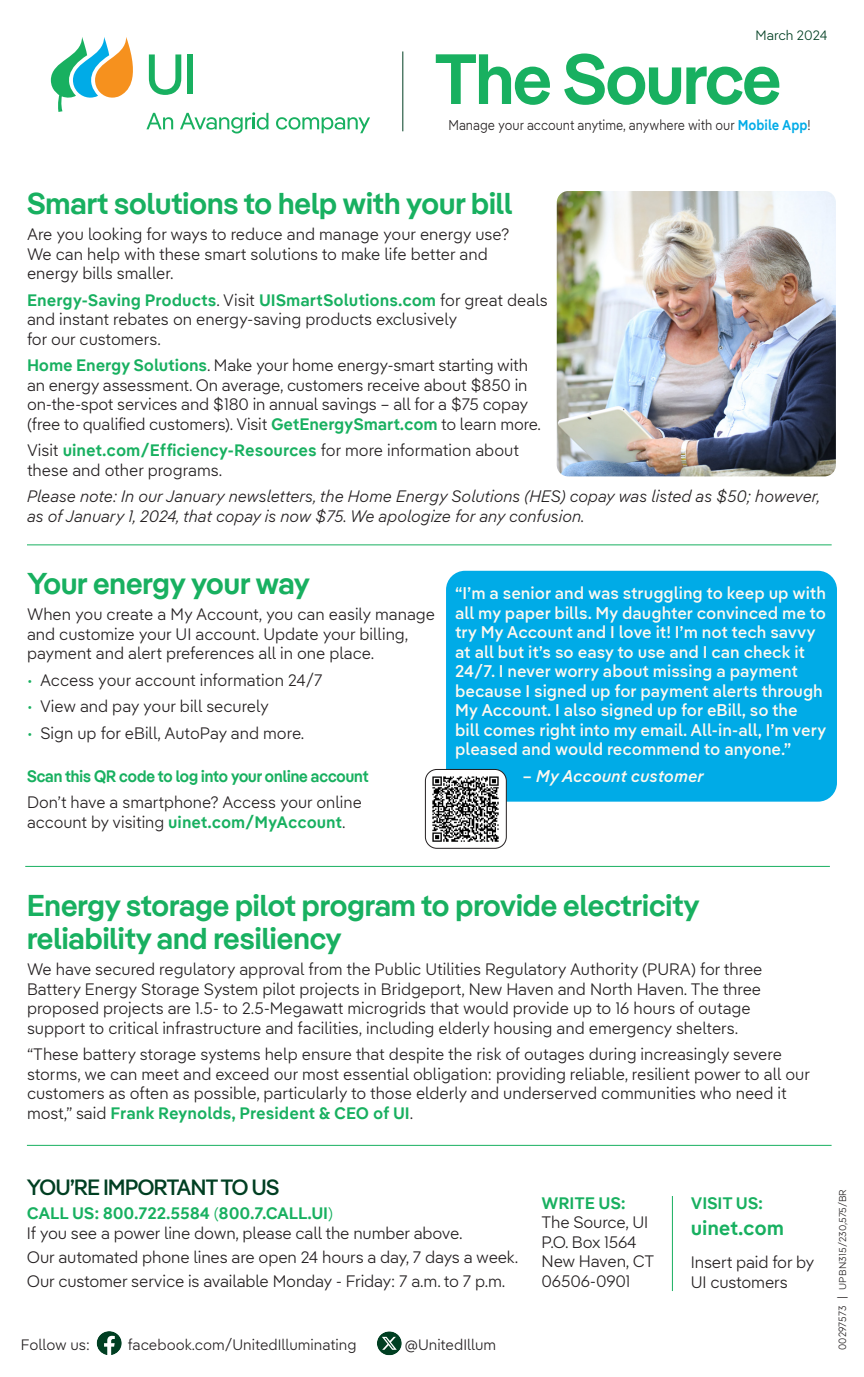
<style>
.page{position:relative;width:864px;height:1377px;background:#fff}
.page>*{position:absolute;margin:0;border:0;box-sizing:border-box;transform-origin:0 0}
.t1{font:700 70.95px "Iber Pangea Sm";letter-spacing:-.02em;color:#18b060}
.t2{font:700 30px/33px "Iber Pangea Sm";color:#18b060}
.t3{font:500 21.6px "Iber Pangea";letter-spacing:-.02em;color:#003f22}
.t4{font:700 19.95px "Iber Pangea Text Sm";letter-spacing:-.01em;color:#18b060}
.t5{font:700 16.65px "Iber Pangea Text Sm";letter-spacing:-.01em;color:#18b060}
.t6{font:300 16.5px/19.5px "Iber Pangea Text";color:#231f20}
.t7{font:500 16.5px/19.5px "Iber Pangea Text";color:#fef9f0}
.t8{font:700 16.5px "Iber Pangea Text Sm";color:#18b060}
.t9{font:italic 300 16.5px/19.5px "Iber Pangea Text";color:#231f20}
.t10{font:700 16.5px "Iber Pangea Sm";color:#18b060;scale:.95 1}
.t11{font:italic 500 16.5px "Iber Pangea Text";color:#fef9f0}
.t12{font:300 15px "Iber Pangea Text";color:#231f20}
.t13{font:300 14.1px "Iber Pangea Text";color:#231f20;scale:.9 1}
.t14{font:300 13.5px "Iber Pangea Text";color:#003f22}
.t15{font:300 9.9px "Iber Pangea Text";letter-spacing:.02em;color:#231f20}
.s1{font-family:"Iber Pangea Text Sm";font-weight:700;color:#00abe7}
.s2{font-family:"Iber Pangea Text";font-weight:300;color:#231f20}
.s3{font-family:"Iber Pangea Text Sm";font-weight:700;color:#18b060}
.s4{color:#18b060}
.s5{font-style:normal}
.s6{font-family:"Iber Pangea Text";font-weight:300}
.s7{font-size:10.5px}
.s8{font-size:11.55px}
</style>
<div class="page">
<hr style="left:403px;top:51px;width:1px;height:80px;background:#003f22">
<svg style="left:377px;top:1331px;width:25px;height:24px"></svg>
<svg style="left:97px;top:1331px;width:25px;height:24px"></svg>
<div style="left:446px;top:571px;width:391px;height:231px;background:#00abe7;border-radius:19px"></div>
<div style="left:425px;top:769px;width:81px;height:79px;background:#fff;border-radius:12px"></div>
<img style="left:432px;top:776px;width:67px;height:66px">
<div style="left:425px;top:769px;width:81px;height:79px;border:1px solid #231f20;border-radius:12px"></div>
<hr style="left:672px;top:1196px;width:1px;height:95px;background:#18b060">
<hr style="left:27px;top:1145px;width:805px;height:1px;background:#18b060">
<hr style="left:27px;top:544px;width:805px;height:1px;background:#18b060">
<hr style="left:25px;top:866px;width:805px;height:1px;background:#18b060">
<img style="left:557px;top:191px;width:279px;height:285px">
<svg style="left:51px;top:37px;width:217px;height:97px"></svg>
<svg style="left:276px;top:117px;width:94px;height:16px"></svg>
<p class="t14" style="left:756px;top:25px;width:73px">March 2024</p>
<h1 class="t1" style="left:435px;top:28px;width:348px">The Source</h1>
<p class="t13" style="left:448px;top:114px;width:404px">Manage your account anytime, anywhere with our <span class="s1">Mobile App</span>!</p>
<h2 class="t2" style="left:27px;top:186px;width:487px">Smart solutions to help with your bill</h2>
<p class="t6" style="left:27px;top:224px;width:484px">Are you looking for ways to reduce and manage your energy use?<br>We can help with these smart solutions to make life better and energy bills smaller.</p>
<p class="t8" style="left:27px;top:287px;width:522px">Energy-Saving Products<span class="s2">. Visit</span> UISmartSolutions.com <span class="s2">for great deals</span></p>
<p class="t6" style="left:27px;top:309px;width:432px">and instant rebates on energy-saving products exclusively for our customers.</p>
<p class="t6" style="left:27px;top:355px;width:516px"><span class="s3">Home Energy Solutions</span>. Make your home energy-smart starting with an energy assessment. On average, customers receive about $850 in on-the-spot services and $180 in annual savings – all for a $75 copay (free to qualified customers). Visit <span class="s3">GetEnergySmart.com</span> to learn more.</p>
<p class="t8" style="left:27px;top:438px;width:493px"><span class="s2">Visit</span> uinet.com/Efficiency-Resources <span class="s2">for more information about</span></p>
<p class="t6" style="left:27px;top:459px;width:197px">these and other programs.</p>
<p class="t9" style="left:27px;top:486px;width:795px">Please note: In our January newsletters, the Home Energy Solutions (HES) copay was listed as $50; however, as of January 1, 2024, that copay is now $75. We apologize for any confusion.</p>
<h2 class="t2" style="left:27px;top:566px;width:284px">Your energy your way</h2>
<p class="t6" style="left:27px;top:604px;width:410px">When you create a My Account, you can easily manage and customize your UI account. Update your billing, payment and alert preferences all in one place.</p>
<p class="t6" style="left:27px;top:670px;width:297px"><span class="s4">•</span> Access your account information 24/7</p>
<p class="t6" style="left:27px;top:696px;width:243px"><span class="s4">•</span> View and pay your bill securely</p>
<p class="t6" style="left:27px;top:723px;width:279px"><span class="s4">•</span> Sign up for eBill, AutoPay and more.</p>
<p class="t7" style="left:455px;top:583px;width:373px">“I’m a senior and was struggling to keep up with all my paper bills. My daughter convinced me to try My Account and I love it! I’m not tech savvy at all but it’s so easy to use and I can check it 24/7. I never worry about missing a payment because I signed up for payment alerts through My Account. I also signed up for eBill, so the bill comes right into my email. All-in-all, I’m very pleased and would recommend to anyone.”</p>
<p class="t10" style="left:27px;top:764px;width:361px">Scan this QR code to log into your online account</p>
<p class="t11" style="left:523px;top:763px;width:183px"><span class="s5">–</span> My Account customer</p>
<p class="t6" style="left:27px;top:792px;width:336px">Don’t have a smartphone? Access your online</p>
<p class="t8" style="left:27px;top:809px;width:320px"><span class="s2">account by visiting</span> uinet.com/MyAccount<span class="s2">.</span></p>
<h2 class="t2" style="left:27px;top:888px;width:674px">Energy storage pilot program to provide electricity reliability and resiliency</h2>
<p class="t6" style="left:27px;top:959px;width:737px">We have secured regulatory approval from the Public Utilities Regulatory Authority (PURA) for three Battery Energy Storage System pilot projects in Bridgeport, New Haven and North Haven. The three proposed projects are 1.5- to 2.5-Megawatt microgrids that would provide up to 16 hours of outage support to critical infrastructure and facilities, including elderly housing and emergency shelters.</p>
<p class="t6" style="left:27px;top:1044px;width:785px">“These battery storage systems help ensure that despite the risk of outages during increasingly severe storms, we can meet and exceed our most essential obligation: providing reliable, resilient power to all our customers as often as possible, particularly to those elderly and underserved communities who need it</p>
<p class="t8" style="left:27px;top:1100px;width:388px"><span class="s2">most,” said</span> Frank Reynolds, President &amp; CEO of UI<span class="s2">.</span></p>
<h3 class="t3" style="left:27px;top:1172px;width:254px">YOU’RE IMPORTANT TO US</h3>
<p class="t8" style="left:27px;top:1201px;width:308px">CALL US: 800.722.5584 <span class="s6">(</span>800.7.CALL.UI<span class="s6">)</span></p>
<p class="t6" style="left:27px;top:1220px;width:493px;line-height:24.3px">If you see a power line down, please call the number above.<br>Our automated phone lines are open 24 hours a day, 7 days a week.<br>Our customer service is available Monday - Friday: 7 a.m. to 7 p.m.</p>
<p class="t12" style="left:21px;top:1333px;width:71px">Follow us:</p>
<p class="t12" style="left:128px;top:1333px;width:230px">facebook.com/UnitedIlluminating</p>
<p class="t12" style="left:405px;top:1333px;width:93px">@UnitedIllum</p>
<p class="t5" style="left:542px;top:1190px;width:86px">WRITE US:</p>
<p class="t6" style="left:542px;top:1212px;width:114px">The Source, UI<br>P.O. Box 1564<br>New Haven, CT<br>06506-0901</p>
<p class="t5" style="left:691px;top:1190px;width:74px">VISIT US:</p>
<p class="t4" style="left:691px;top:1213px;width:95px">uinet.com</p>
<p class="t6" style="left:691px;top:1252px;width:125px">Insert paid for by<br>UI customers</p>
<p class="t15" style="left:835px;top:1350px;width:163px;rotate:-90deg"><span class="s7">00297573</span> <span class="s8">|</span> UPBN315/230,575/BR</p>
</div>
